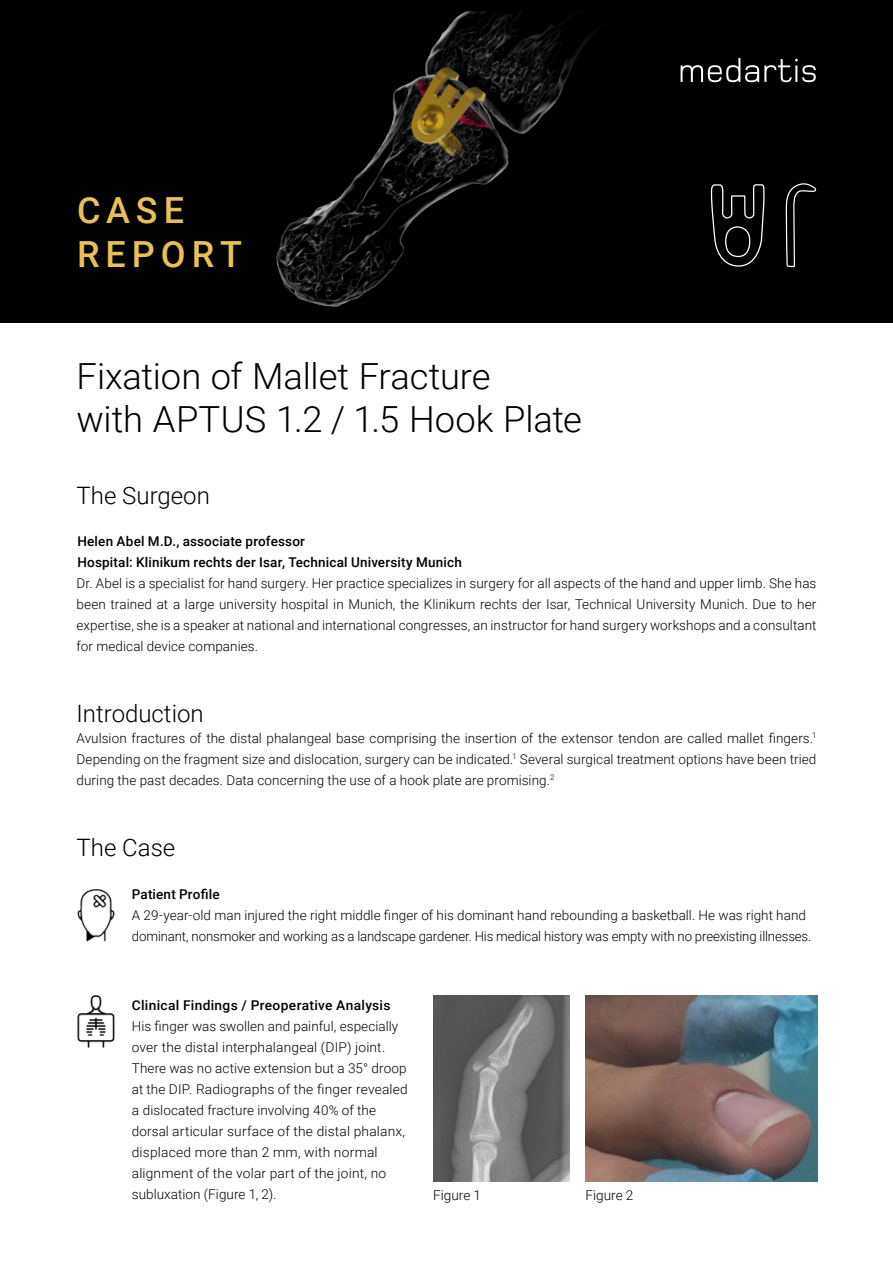
<style>
.page{position:relative;width:893px;height:1263px;background:#fff}
.page>*{position:absolute;margin:0;border:0;box-sizing:border-box;transform-origin:0 0}
.t1{font:300 36px/43.2px "Roboto";letter-spacing:-.005em;color:#000}
.t2{font:500 36px/43.2px "Roboto";letter-spacing:.165em;color:#eac054}
.t3{font:300 24px "Roboto";color:#000}
.t4{font:300 13.5px/21px "Roboto";letter-spacing:.005em;color:#000;text-align:justify}
.t5{font:500 13.5px/21px "Roboto";letter-spacing:.015em;color:#000}
</style>
<div class="page">
<div style="left:0;top:0;width:893px;height:322px;background:#000"></div>
<svg style="left:681px;top:58px;width:135px;height:24px"></svg>
<img style="left:77px;top:889px;width:38px;height:53px">
<svg style="left:710px;top:184px;width:55px;height:83px"></svg>
<svg style="left:785px;top:183px;width:32px;height:85px"></svg>
<img style="left:77px;top:995px;width:38px;height:53px">
<img style="left:433px;top:995px;width:136px;height:186px">
<img style="left:585px;top:995px;width:232px;height:186px">
<img style="left:231px;top:11px;width:389px;height:312px">
<h1 class="t2" style="left:77px;top:188px;width:166px">CASE<br>REPORT</h1>
<h1 class="t1" style="left:77px;top:353px;width:507px">Fixation of Mallet Fracture<br>with APTUS 1.2 / 1.5 Hook Plate</h1>
<h2 class="t3" style="left:77px;top:479px;width:135px">The Surgeon</h2>
<p class="t5" style="left:77px;top:530px;width:386px">Helen Abel M.D., associate professor<br>Hospital: Klinikum rechts der Isar, Technical University Munich</p>
<p class="t4" style="left:77px;top:572px;width:741px">Dr. Abel is a specialist for hand surgery. Her practice specializes in surgery for all aspects of the hand and upper limb. She has been trained at a large university hospital in Munich, the Klinikum rechts der Isar, Technical University Munich. Due to her expertise, she is a speaker at national and international congresses, an instructor for hand surgery workshops and a consultant for medical device companies.</p>
<h2 class="t3" style="left:77px;top:696px;width:129px">Introduction</h2>
<p class="t4" style="left:77px;top:727px;width:741px">Avulsion fractures of the distal phalangeal base comprising the insertion of the extensor tendon are called mallet fingers.<sup>1<br></sup>Depending on the fragment size and dislocation, surgery can be indicated.<sup>1</sup> Several surgical treatment options have been tried during the past decades. Data concerning the use of a hook plate are promising.<sup>2</sup></p>
<h2 class="t3" style="left:77px;top:831px;width:100px">The Case</h2>
<p class="t5" style="left:132px;top:884px;width:89px">Patient Profile</p>
<p class="t4" style="left:132px;top:905px;width:681px">A 29-year-old man injured the right middle finger of his dominant hand rebounding a basketball. He was right hand dominant, nonsmoker and working as a landscape gardener. His medical history was empty with no preexisting illnesses.</p>
<p class="t5" style="left:132px;top:994px;width:260px">Clinical Findings / Preoperative Analysis</p>
<p class="t4" style="left:132px;top:1015px;width:278px;text-align:left">His finger was swollen and painful, especially over the distal interphalangeal (DIP) joint.<br>There was no active extension but a 35° droop at the DIP. Radiographs of the finger revealed a dislocated fracture involving 40% of the dorsal articular surface of the distal phalanx, displaced more than 2 mm, with normal alignment of the volar part of the joint, no subluxation (Figure 1, 2).</p>
<p class="t4" style="left:433px;top:1185px;width:50px">Figure 1</p>
<p class="t4" style="left:585px;top:1185px;width:50px">Figure 2</p>
</div>
